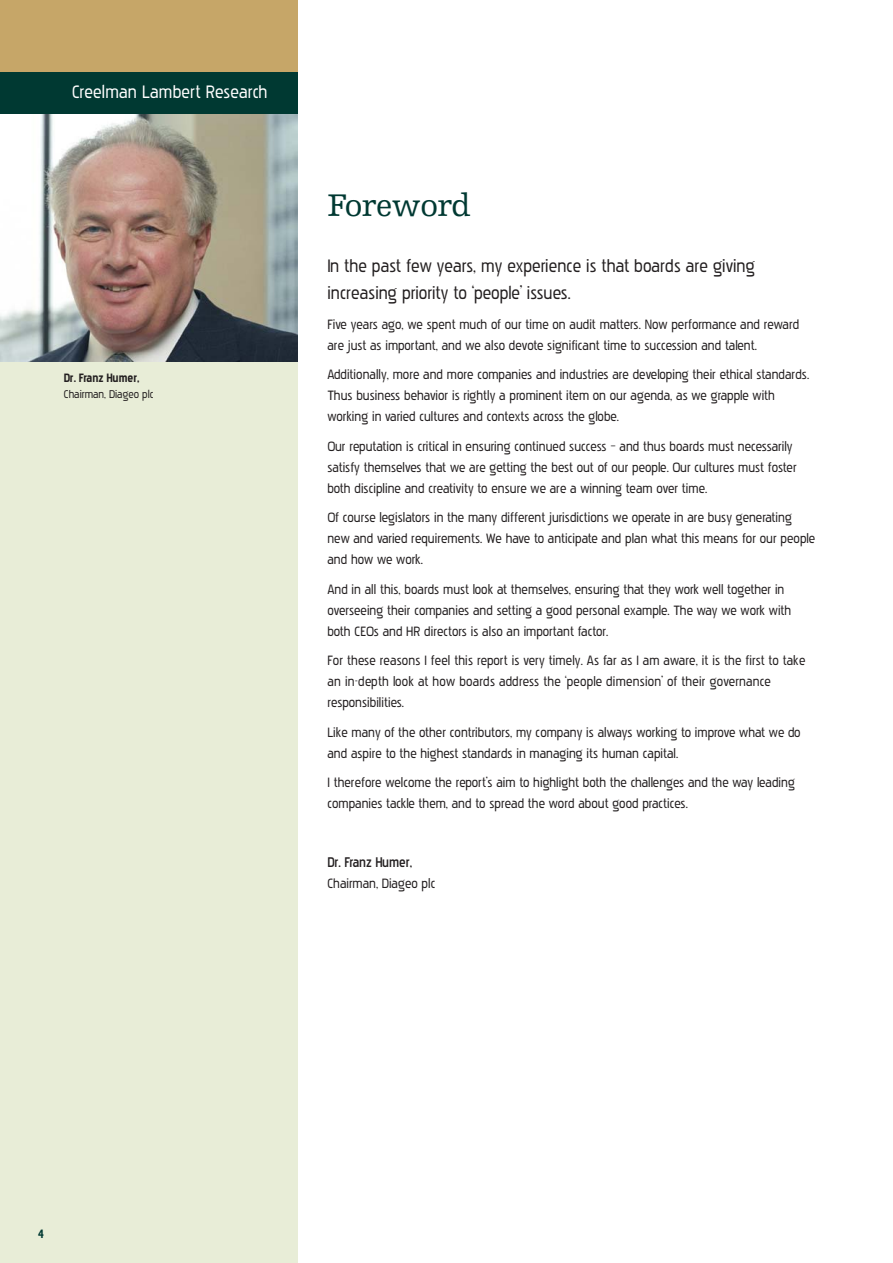
<style>
.page{position:relative;width:893px;height:1263px;background:#fff}
.page>*{position:absolute;margin:0;border:0;box-sizing:border-box;transform-origin:0 0}
.t1{font:33px "Humanist Slabserif 712 BT";letter-spacing:-.01em;color:#003932}
.t2{font:24px/27px "Pakenham Rg";color:#231f20}
.t3{font:24px "Pakenham Rg";letter-spacing:.005em;color:#fff}
.t4{font:18px/21px "Pakenham Rg";color:#231f20}
.t5{font:18px "Pakenham Bk";color:#231f20}
.t6{font:15px "Pakenham Rg";color:#231f20}
.t7{font:700 15px "Pakenham Rg";color:#231f20}
.t8{font:700 15px "Pakenham Rg";color:#003932}
</style>
<div class="page">
<div style="left:0;top:101px;width:298px;height:1162px;background:#e8edd7"></div>
<div style="left:0;top:0;width:298px;height:72px;background:#c6a668"></div>
<div style="left:0;top:72px;width:298px;height:43px;background:#003932"></div>
<img style="left:0;top:115px;width:298px;height:246px">
<h2 class="t3" style="left:72px;top:76px;width:197px">Creelman Lambert Research</h2>
<p class="t7" style="left:64px;top:368px;width:77px">Dr. Franz Humer,</p>
<p class="t6" style="left:64px;top:384px;width:91px">Chairman, Diageo plc</p>
<h1 class="t1" style="left:327px;top:192px;width:144px">Foreword</h1>
<h2 class="t2" style="left:327px;top:251px;width:429px">In the past few years, my experience is that boards are giving increasing priority to ‘people’ issues.</h2>
<p class="t4" style="left:327px;top:312px;width:473px">Five years ago, we spent much of our time on audit matters. Now performance and reward are just as important, and we also devote significant time to succession and talent.</p>
<p class="t4" style="left:327px;top:363px;width:483px">Additionally, more and more companies and industries are developing their ethical standards.<br>Thus business behavior is rightly a prominent item on our agenda, as we grapple with working in varied cultures and contexts across the globe.</p>
<p class="t4" style="left:327px;top:434px;width:471px">Our reputation is critical in ensuring continued success – and thus boards must necessarily satisfy themselves that we are getting the best out of our people. Our cultures must foster both discipline and creativity to ensure we are a winning team over time.</p>
<p class="t4" style="left:327px;top:506px;width:489px">Of course legislators in the many different jurisdictions we operate in are busy generating new and varied requirements. We have to anticipate and plan what this means for our people and how we work.</p>
<p class="t4" style="left:327px;top:577px;width:465px">And in all this, boards must look at themselves, ensuring that they work well together in overseeing their companies and setting a good personal example. The way we work with both CEOs and HR directors is also an important factor.</p>
<p class="t4" style="left:327px;top:649px;width:479px">For these reasons I feel this report is very timely. As far as I am aware, it is the first to take an in-depth look at how boards address the ‘people dimension’ of their governance responsibilities.</p>
<p class="t4" style="left:327px;top:720px;width:475px">Like many of the other contributors, my company is always working to improve what we do and aspire to the highest standards in managing its human capital.</p>
<p class="t4" style="left:327px;top:771px;width:469px">I therefore welcome the report’s aim to highlight both the challenges and the way leading companies tackle them, and to spread the word about good practices.</p>
<p class="t5" style="left:327px;top:851px;width:86px">Dr. Franz Humer,</p>
<p class="t4" style="left:327px;top:872px;width:109px">Chairman, Diageo plc</p>
<p class="t8" style="left:38px;top:1224px;width:7px">4</p>
</div>
